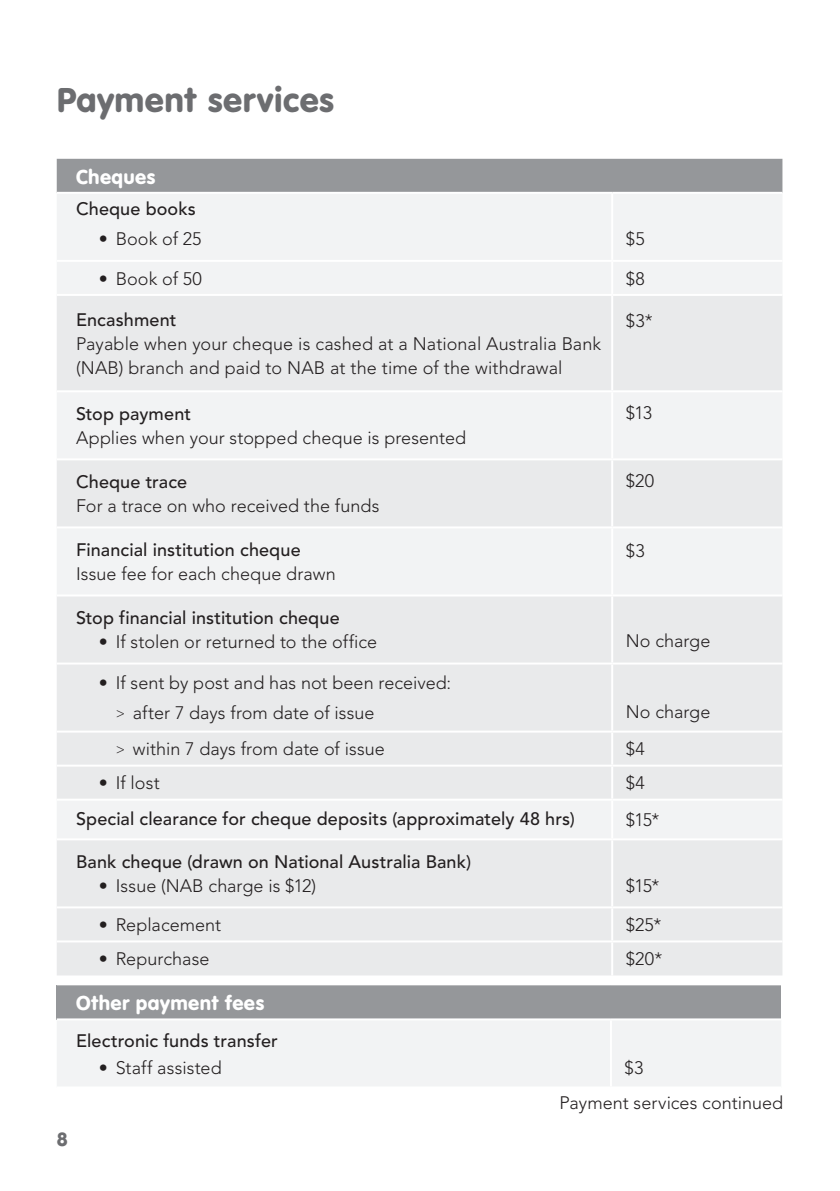
<style>
.page{position:relative;width:840px;height:1191px;background:#fff}
.page>*{position:absolute;margin:0;border:0;box-sizing:border-box;transform-origin:0 0}
.t1{font:36px "VAG Rundschrift D";color:#6c6d70}
.t2{font:21px "VAG Rundschrift D";letter-spacing:.015em;color:#fff}
.t3{font:20px "VAG Rundschrift D";color:#6c6d70}
.t4{font:300 18px/24px "Avenir LT Std";letter-spacing:.005em;color:#231f20}
.t5{font:500 18px "Avenir LT Std";letter-spacing:.005em;color:#231f20}
.s1{font-size:14px}
</style>
<div class="page">
<div style="left:57px;top:159px;width:725px;height:33px;background:#95979a"></div>
<div style="left:57px;top:194px;width:725px;height:100px;background:#f2f3f4"></div>
<svg style="left:57px;top:296px;width:725px;height:679px;fill:#e9eaeb"></svg>
<hr style="left:57px;top:838px;width:555px;height:2px;background:#fff">
<hr style="left:612px;top:838px;width:170px;height:2px;background:#fff">
<hr style="left:57px;top:906px;width:555px;height:2px;background:#fff">
<hr style="left:612px;top:906px;width:170px;height:2px;background:#fff">
<hr style="left:57px;top:940px;width:555px;height:2px;background:#fff">
<hr style="left:612px;top:940px;width:170px;height:2px;background:#fff">
<hr style="left:611px;top:194px;width:2px;height:66px;background:#fff">
<hr style="left:611px;top:262px;width:2px;height:32px;background:#fff">
<hr style="left:611px;top:296px;width:2px;height:94px;background:#fff">
<hr style="left:611px;top:392px;width:2px;height:66px;background:#fff">
<hr style="left:611px;top:460px;width:2px;height:66px;background:#fff">
<hr style="left:611px;top:528px;width:2px;height:66px;background:#fff">
<hr style="left:611px;top:596px;width:2px;height:66px;background:#fff">
<hr style="left:611px;top:664px;width:2px;height:66px;background:#fff">
<hr style="left:611px;top:732px;width:2px;height:32px;background:#fff">
<hr style="left:611px;top:766px;width:2px;height:32px;background:#fff">
<hr style="left:611px;top:800px;width:2px;height:38px;background:#fff">
<hr style="left:57px;top:260px;width:555px;height:2px;background:#fff">
<hr style="left:612px;top:260px;width:170px;height:2px;background:#fff">
<hr style="left:57px;top:390px;width:555px;height:2px;background:#fff">
<hr style="left:612px;top:390px;width:170px;height:2px;background:#fff">
<hr style="left:57px;top:458px;width:555px;height:2px;background:#fff">
<hr style="left:612px;top:458px;width:170px;height:2px;background:#fff">
<hr style="left:57px;top:526px;width:555px;height:2px;background:#fff">
<hr style="left:612px;top:526px;width:170px;height:2px;background:#fff">
<hr style="left:611px;top:908px;width:2px;height:32px;background:#fff">
<hr style="left:611px;top:942px;width:2px;height:33px;background:#fff">
<hr style="left:57px;top:594px;width:555px;height:2px;background:#fff">
<hr style="left:612px;top:594px;width:170px;height:2px;background:#fff">
<hr style="left:57px;top:662px;width:555px;height:2px;background:#fff">
<hr style="left:612px;top:662px;width:170px;height:2px;background:#fff">
<hr style="left:57px;top:730px;width:555px;height:2px;background:#fff">
<hr style="left:612px;top:730px;width:170px;height:2px;background:#fff">
<hr style="left:57px;top:764px;width:555px;height:2px;background:#fff">
<hr style="left:612px;top:764px;width:170px;height:2px;background:#fff">
<hr style="left:611px;top:840px;width:2px;height:66px;background:#fff">
<hr style="left:57px;top:798px;width:555px;height:2px;background:#fff">
<hr style="left:612px;top:798px;width:170px;height:2px;background:#fff">
<div style="left:57px;top:984px;width:723px;height:35px;background:#95979a"></div>
<div style="left:57px;top:1021px;width:723px;height:65px;background:#f2f3f4"></div>
<hr style="left:609px;top:1020px;width:2px;height:66px;background:#fff">
<hr style="left:57px;top:984px;width:553px;height:1px;background:#fff">
<hr style="left:610px;top:984px;width:170px;height:1px;background:#fff">
<hr style="left:57px;top:1018px;width:553px;height:2px;background:#fff">
<hr style="left:610px;top:1018px;width:170px;height:2px;background:#fff">
<h1 class="t1" style="left:57px;top:78px;width:279px">Payment services</h1>
<p class="t2" style="left:76px;top:164px;width:81px">Cheques</p>
<p class="t5" style="left:76px;top:199px;width:121px">Cheque books</p>
<p class="t4" style="left:99px;top:227px;width:104px">• Book of 25</p>
<p class="t4" style="left:625px;top:227px;width:20px">$5</p>
<p class="t4" style="left:99px;top:266px;width:104px">• Book of 50</p>
<p class="t4" style="left:625px;top:266px;width:20px">$8</p>
<p class="t5" style="left:76px;top:309px;width:102px">Encashment</p>
<p class="t4" style="left:76px;top:332px;width:526px">Payable when your cheque is cashed at a National Australia Bank (NAB) branch and paid to NAB at the time of the withdrawal</p>
<p class="t4" style="left:625px;top:308px;width:28px">$3*</p>
<p class="t5" style="left:76px;top:403px;width:116px">Stop payment</p>
<p class="t4" style="left:76px;top:426px;width:391px">Applies when your stopped cheque is presented</p>
<p class="t5" style="left:76px;top:471px;width:112px">Cheque trace</p>
<p class="t4" style="left:76px;top:494px;width:305px">For a trace on who received the funds</p>
<p class="t5" style="left:76px;top:539px;width:226px">Financial institution cheque</p>
<p class="t4" style="left:76px;top:562px;width:261px">Issue fee for each cheque drawn</p>
<p class="t4" style="left:625px;top:401px;width:28px">$13</p>
<p class="t4" style="left:625px;top:469px;width:30px">$20</p>
<p class="t4" style="left:625px;top:539px;width:20px">$3</p>
<p class="t5" style="left:76px;top:607px;width:265px">Stop financial institution cheque</p>
<p class="t4" style="left:99px;top:630px;width:280px">• If stolen or returned to the office</p>
<p class="t4" style="left:625px;top:629px;width:86px">No charge</p>
<p class="t4" style="left:116px;top:668px;width:337px;line-height:29.8px;text-indent:-17px">• If sent by post and has not been received: <span class="s1">&gt;</span> after 7 days from date of issue</p>
<p class="t4" style="left:625px;top:700px;width:86px">No charge</p>
<p class="t4" style="left:116px;top:737px;width:270px"><span class="s1">&gt;</span> within 7 days from date of issue</p>
<p class="t4" style="left:625px;top:737px;width:21px">$4</p>
<p class="t4" style="left:99px;top:771px;width:62px">• If lost</p>
<p class="t4" style="left:625px;top:771px;width:21px">$4</p>
<p class="t5" style="left:76px;top:808px;width:500px">Special clearance for cheque deposits (approximately 48 hrs)</p>
<p class="t4" style="left:625px;top:808px;width:35px">$15*</p>
<p class="t5" style="left:76px;top:851px;width:396px">Bank cheque (drawn on National Australia Bank)</p>
<p class="t4" style="left:99px;top:874px;width:219px">• Issue (NAB charge is $12)</p>
<p class="t4" style="left:625px;top:874px;width:35px">$15*</p>
<p class="t4" style="left:99px;top:913px;width:124px">• Replacement</p>
<p class="t4" style="left:625px;top:913px;width:37px">$25*</p>
<p class="t4" style="left:99px;top:947px;width:112px">• Repurchase</p>
<p class="t4" style="left:625px;top:947px;width:38px">$20*</p>
<p class="t3" style="left:57px;top:1127px;width:12px">8</p>
<p class="t2" style="left:76px;top:990px;width:190px">Other payment fees</p>
<p class="t5" style="left:76px;top:1030px;width:203px">Electronic funds transfer</p>
<p class="t4" style="left:99px;top:1055px;width:124px">• Staff assisted</p>
<p class="t4" style="left:559px;top:1050px;width:225px;line-height:35px;text-indent:65px">$3<br>Payment services continued</p>
</div>
